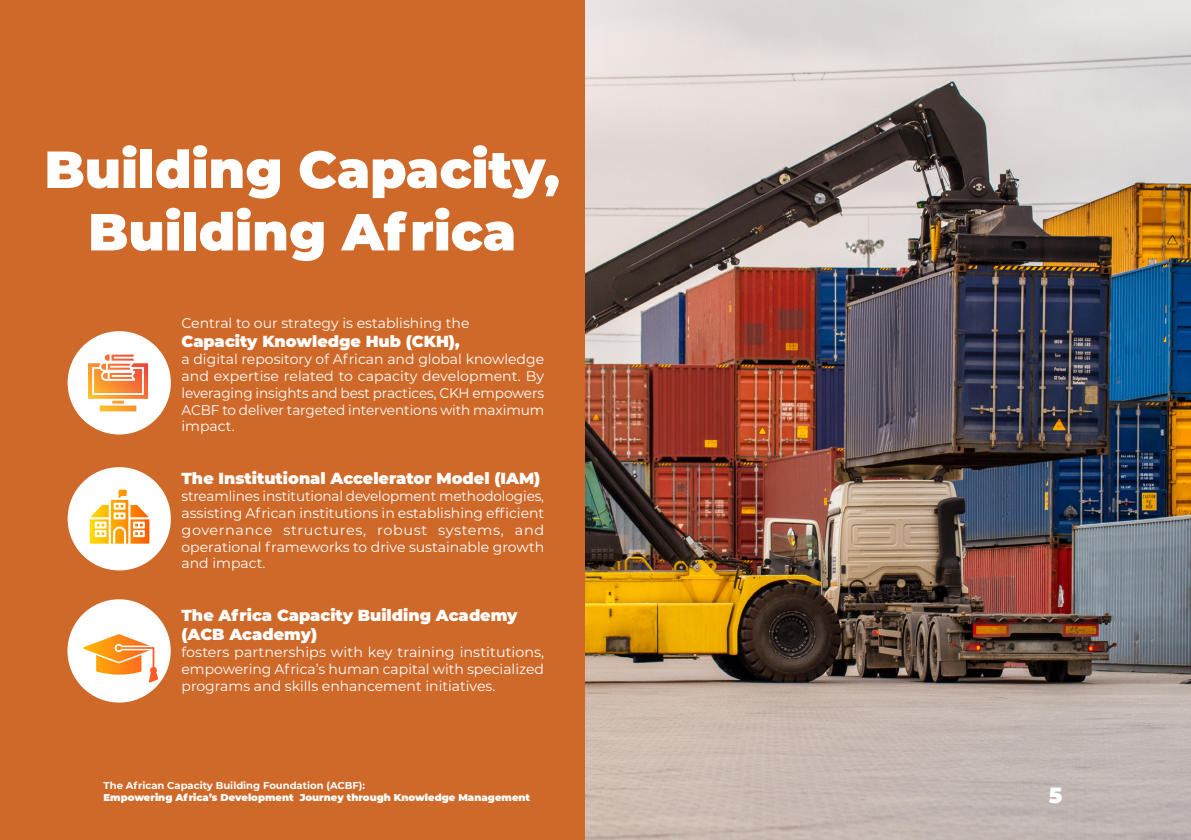
<style>
.page{position:relative;width:1191px;height:840px;background:#fff}
.page>*{position:absolute;margin:0;border:0;box-sizing:border-box;transform-origin:0 0}
.t1{font:900 52px/62.4px "Montserrat";color:#fff;text-align:center}
.t2{font:900 22px "Montserrat";color:#fff}
.t3{font:900 16px "Montserrat";color:#fff}
.t4{font:14px/16.8px "Montserrat";color:#fff;text-align:justify}
.t5{font:900 10px "Montserrat";color:#fff}
.t6{font:700 10px "Montserrat";color:#fff}
</style>
<div class="page">
<div style="left:0;top:0;width:717px;height:839px;background:#cf692a"></div>
<div style="left:68px;top:331px;width:103px;height:103px;background:#fff;border-radius:50%"></div>
<div style="left:68px;top:467px;width:103px;height:103px;background:#fff;border-radius:50%"></div>
<div style="left:67px;top:599px;width:104px;height:103px;background:#fff;border-radius:50%"></div>
<img style="left:586px;top:0;width:605px;height:839px">
<svg style="left:88px;top:354px;width:60px;height:57px"></svg>
<svg style="left:83px;top:634px;width:75px;height:48px"></svg>
<svg style="left:90px;top:489px;width:59px;height:54px"></svg>
<p class="t1" style="left:44px;top:135px;width:517px">Building Capacity,<br>Building Africa</p>
<p class="t4" style="left:181px;top:314px;width:289px">Central to our strategy is establishing the</p>
<p class="t3" style="left:181px;top:329px;width:280px">Capacity Knowledge Hub (CKH),</p>
<p class="t4" style="left:181px;top:350px;width:364px">a digital repository of African and global knowledge and expertise related to capacity development. By leveraging insights and best practices, CKH empowers ACBF to deliver targeted interventions with maximum impact.</p>
<p class="t3" style="left:181px;top:466px;width:360px">The Institutional Accelerator Model (IAM)</p>
<p class="t4" style="left:181px;top:487px;width:364px">streamlines institutional development methodologies, assisting African institutions in establishing efficient governance structures, robust systems, and operational frameworks to drive sustainable growth and impact.</p>
<p class="t3" style="left:181px;top:603px;width:337px">The Africa Capacity Building Academy</p>
<p class="t3" style="left:181px;top:622px;width:137px">(ACB Academy)</p>
<p class="t4" style="left:181px;top:643px;width:364px">fosters partnerships with key training institutions, empowering Africa’s human capital with specialized programs and skills enhancement initiatives.</p>
<p class="t6" style="left:104px;top:778px;width:263px">The African Capacity Building Foundation (ACBF):</p>
<p class="t5" style="left:104px;top:789px;width:428px">Empowering Africa’s Development Journey through Knowledge Management</p>
<p class="t2" style="left:1048px;top:778px;width:15px">5</p>
</div>
